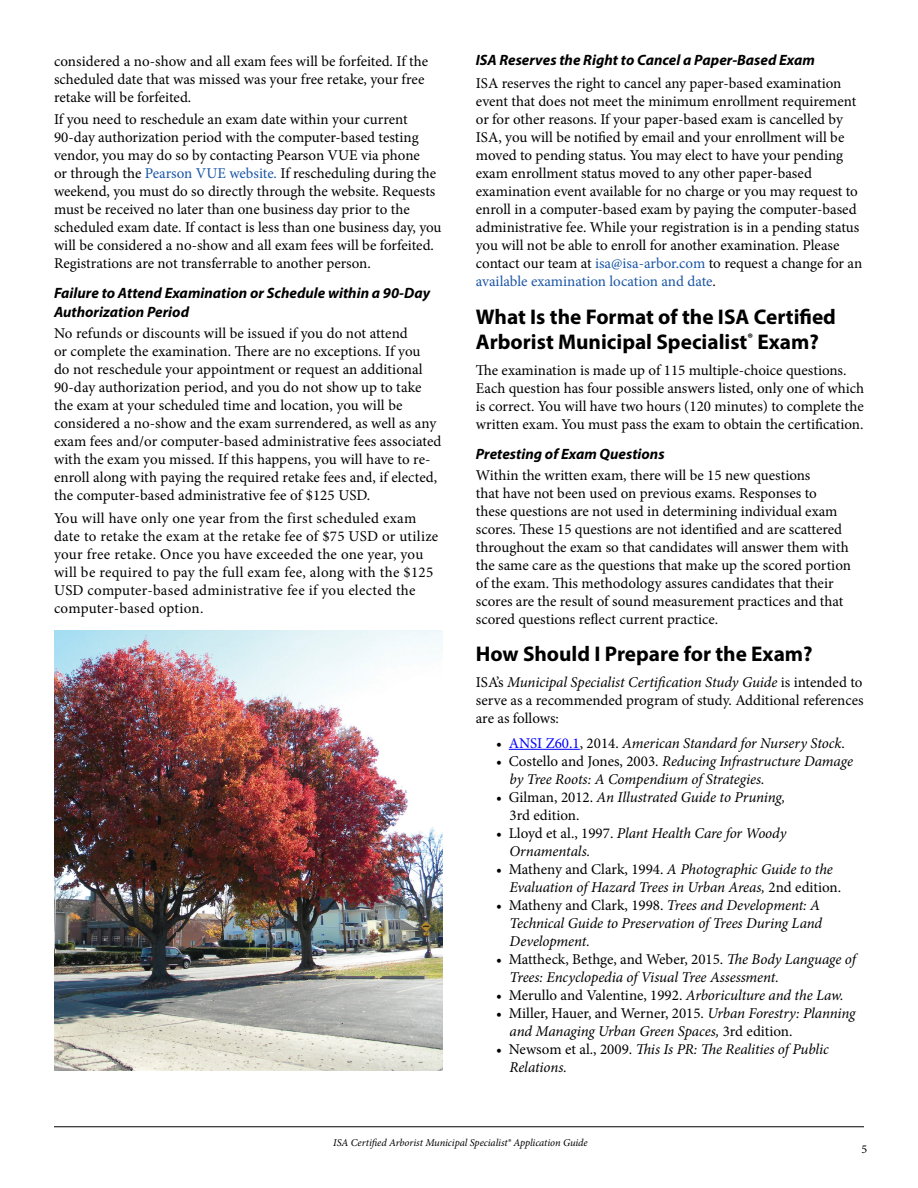
<style>
.page{position:relative;width:918px;height:1188px;background:#fff}
.page>*{position:absolute;margin:0;border:0;box-sizing:border-box;transform-origin:0 0}
.t1{font:700 21.3px/25.5px "Myriad Pro";color:#000}
.t2{font:15px/18px "Minion Pro";color:#000}
.t3{font:italic 15px/18px "Minion Pro";letter-spacing:-.01em;color:#000}
.t4{font:15px/18px "Minion Pro";letter-spacing:.02em;color:#000}
.t5{font:italic 700 15px/18.9px "Myriad Pro";color:#000}
.t6{font:12px "Minion Pro";color:#000}
.t7{font:italic 10.5px "Minion Pro";letter-spacing:-.01em;color:#000}
.s1{color:#1a55a6}
.s2{font-style:italic}
.s3{font-style:normal}
.s4{font-style:normal;color:#00f}
</style>
<div class="page">
<hr style="left:54px;top:1127px;width:810px;height:1px;background:#000">
<hr style="left:509px;top:749px;width:71px;height:1px;background:#00f">
<img style="left:54px;top:631px;width:388px;height:439px">
<p class="t2" style="left:54px;top:52px;width:376px">considered a no-show and all exam fees will be forfeited. If the scheduled date that was missed was your free retake, your free retake will be forfeited.</p>
<p class="t2" style="left:54px;top:111px;width:389px">If you need to reschedule an exam date within your current 90-day authorization period with the computer-based testing vendor, you may do so by contacting Pearson VUE via phone<br>or through the <span class="s1">Pearson VUE website.</span> If rescheduling during the weekend, you must do so directly through the website. Requests must be received no later than one business day prior to the scheduled exam date. If contact is less than one business day, you will be considered a no-show and all exam fees will be forfeited.<br>Registrations are not transferrable to another person.</p>
<p class="t5" style="left:54px;top:283px;width:378px">Failure to Attend Examination or Schedule within a 90-Day<br>Authorization Period</p>
<p class="t2" style="left:54px;top:325px;width:389px">No refunds or discounts will be issued if you do not attend<br>or complete the examination. There are no exceptions. If you<br>do not reschedule your appointment or request an additional 90-day authorization period, and you do not show up to take the exam at your scheduled time and location, you will be considered a no-show and the exam surrendered, as well as any exam fees and/or computer-based administrative fees associated with the exam you missed. If this happens, you will have to re&shy;enroll along with paying the required retake fees and, if elected, the computer-based administrative fee of $125 USD.</p>
<p class="t4" style="left:54px;top:509px;width:386px">You will have only one year from the first scheduled exam date to retake the exam at the retake fee of $75 USD or utilize your free retake. Once you have exceeded the one year, you will be required to pay the full exam fee, along with the $125<br>USD computer-based administrative fee if you elected the computer-based option.</p>
<p class="t5" style="left:476px;top:50px;width:341px">ISA Reserves the Right to Cancel a Paper-Based Exam</p>
<p class="t2" style="left:476px;top:74px;width:388px">ISA reserves the right to cancel any paper-based examination event that does not meet the minimum enrollment requirement or for other reasons. If your paper-based exam is cancelled by ISA, you will be notified by email and your enrollment will be moved to pending status. You may elect to have your pending exam enrollment status moved to any other paper-based examination event available for no charge or you may request to enroll in a computer-based exam by paying the computer-based administrative fee. While your registration is in a pending status you will not be able to enroll for another examination. Please contact our team at <span class="s1">isa@isa-arbor.com</span> to request a change for an <span class="s1">available examination location and date</span>.</p>
<h1 class="t1" style="left:476px;top:303px;width:362px">What Is the Format of the ISA Certified<br>Arborist Municipal Specialist<sup>®</sup> Exam?</h1>
<p class="t2" style="left:476px;top:361px;width:390px">The examination is made up of 115 multiple-choice questions.<br>Each question has four possible answers listed, only one of which is correct. You will have two hours (120 minutes) to complete the written exam. You must pass the exam to obtain the certification.</p>
<p class="t5" style="left:476px;top:444px;width:190px">Pretesting of Exam Questions</p>
<p class="t2" style="left:476px;top:466px;width:377px">Within the written exam, there will be 15 new questions<br>that have not been used on previous exams. Responses to these questions are not used in determining individual exam scores. These 15 questions are not identified and are scattered throughout the exam so that candidates will answer them with the same care as the questions that make up the scored portion of the exam. This methodology assures candidates that their scores are the result of sound measurement practices and that scored questions reflect current practice.</p>
<h1 class="t1" style="left:476px;top:641px;width:338px">How Should I Prepare for the Exam?</h1>
<p class="t2" style="left:476px;top:673px;width:389px;text-align:justify">ISA’s <span class="s2">Municipal Specialist Certification Study Guide</span> is intended to serve as a recommended program of study. Additional references are as follows:</p>
<p class="t3" style="left:496px;top:734px;width:350px"><span class="s3">•</span> <span class="s4">ANSI Z60.1</span><span class="s3">, 2014.</span> American Standard for Nursery Stock<span class="s3">.</span></p>
<p class="t3" style="left:510px;top:752px;width:345px;text-indent:-14px"><span class="s3">• Costello and Jones, 2003.</span> Reducing Infrastructure Damage by Tree Roots: A Compendium of Strategies.</p>
<p class="t3" style="left:510px;top:788px;width:277px;text-indent:-14px"><span class="s3">• Gilman, 2012.</span> An Illustrated Guide to Pruning,<br><span class="s3">3rd edition.</span></p>
<p class="t3" style="left:510px;top:824px;width:278px;text-indent:-14px"><span class="s3">• Lloyd et al., 1997.</span> Plant Health Care for Woody<br>Ornamentals.</p>
<p class="t3" style="left:510px;top:860px;width:333px;text-indent:-14px"><span class="s3">• Matheny and Clark, 1994.</span> A Photographic Guide to the<br>Evaluation of Hazard Trees in Urban Areas, <span class="s3">2nd edition.</span></p>
<p class="t3" style="left:510px;top:896px;width:314px;text-indent:-14px"><span class="s3">• Matheny and Clark, 1998.</span> Trees and Development: A<br>Technical Guide to Preservation of Trees During Land<br>Development.</p>
<p class="t3" style="left:510px;top:950px;width:348px;text-indent:-14px"><span class="s3">• Mattheck, Bethge, and Weber, 2015.</span> The Body Language of<br>Trees: Encyclopedia of Visual Tree Assessment.</p>
<p class="t2" style="left:496px;top:986px;width:349px">• Merullo and Valentine, 1992. <span class="s2">Arboriculture and the Law.</span></p>
<p class="t3" style="left:510px;top:1004px;width:347px;text-indent:-14px"><span class="s3">• Miller, Hauer, and Werner, 2015.</span> Urban Forestry: Planning and Managing Urban Green Spaces, <span class="s3">3rd edition.</span></p>
<p class="t3" style="left:510px;top:1040px;width:321px;text-indent:-14px"><span class="s3">• Newsom et al., 2009.</span> This Is PR: The Realities of Public<br>Relations.</p>
<p class="t7" style="left:333px;top:1135px;width:256px">ISA Certified Arborist Municipal Specialist® Application Guide</p>
<p class="t6" style="left:861px;top:1141px;width:7px">5</p>
</div>
